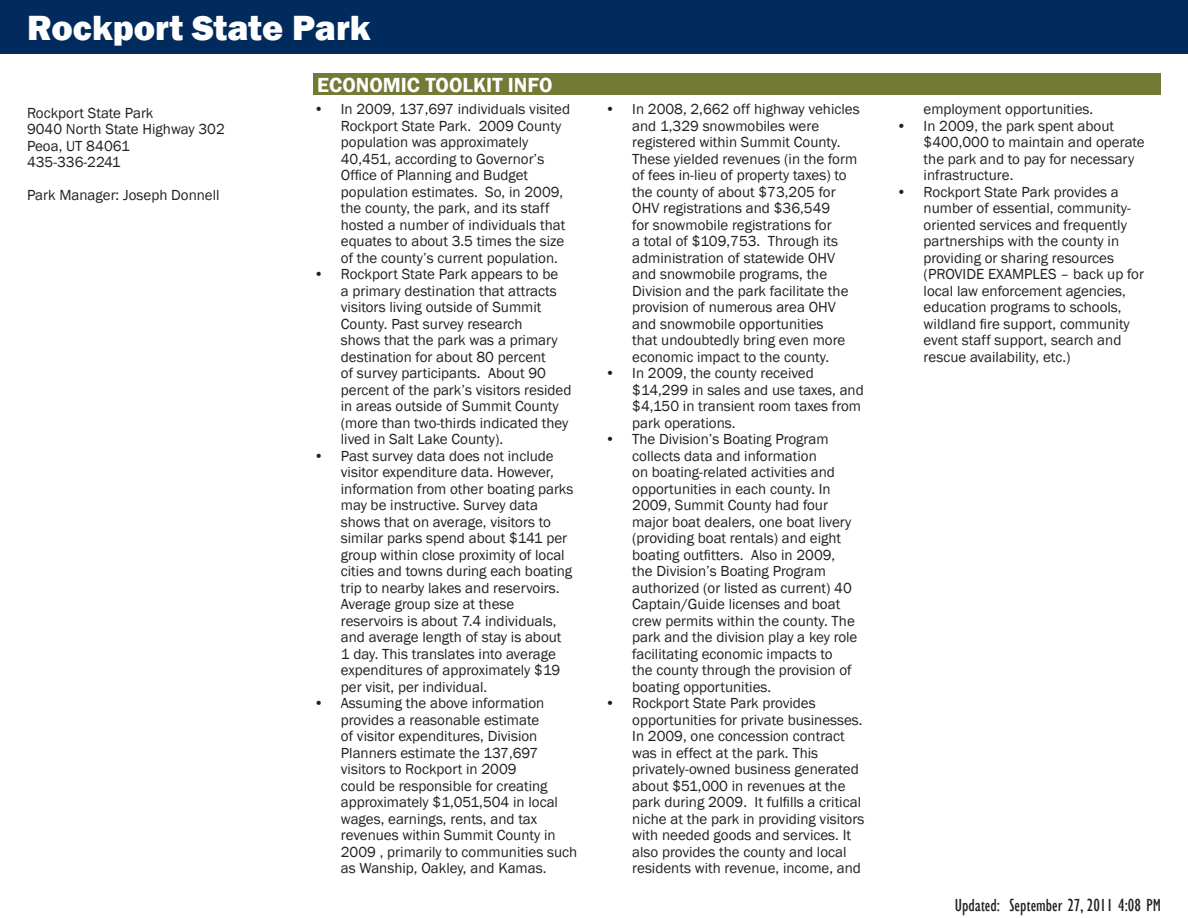
<style>
.page{position:relative;width:1188px;height:918px;background:#fff}
.page>*{position:absolute;margin:0;border:0;box-sizing:border-box;transform-origin:0 0}
.t1{font:800 36px "Franklin Gothic";color:#fff}
.t2{font:600 21px "Franklin Gothic";color:#fff}
.t3{font:condensed 18px "Gill Sans";color:#231f20}
.t4{font:15px/16.5px "Franklin Gothic";color:#231f20}
</style>
<div class="page">
<div style="left:314px;top:74px;width:847px;height:21px;background:#737a35"></div>
<div style="left:0;top:0;width:1188px;height:54px;background:#002b5c"></div>
<p class="t1" style="left:27px;top:4px;width:345px">Rockport State Park</p>
<p class="t4" style="left:27px;top:105px;width:128px">Rockport State Park</p>
<p class="t4" style="left:27px;top:121px;width:199px">9040 North State Highway 302</p>
<p class="t4" style="left:27px;top:138px;width:104px">Peoa, UT 84061</p>
<p class="t4" style="left:27px;top:154px;width:95px">435-336-2241</p>
<p class="t4" style="left:27px;top:187px;width:194px">Park Manager: Joseph Donnell</p>
<p class="t2" style="left:317px;top:72px;width:237px">ECONOMIC TOOLKIT INFO</p>
<p class="t4" style="left:341px;top:102px;width:231px;text-indent:-27px">• In 2009, 137,697 individuals visited Rockport State Park. 2009 County population was approximately 40,451, according to Governor’s Office of Planning and Budget population estimates. So, in 2009, the county, the park, and its staff hosted a number of individuals that equates to about 3.5 times the size of the county’s current population.</p>
<p class="t4" style="left:341px;top:267px;width:232px;text-indent:-27px">• Rockport State Park appears to be<br>a primary destination that attracts visitors living outside of Summit County. Past survey research<br>shows that the park was a primary destination for about 80 percent<br>of survey participants. About 90 percent of the park’s visitors resided in areas outside of Summit County (more than two-thirds indicated they lived in Salt Lake County).</p>
<p class="t4" style="left:341px;top:448px;width:234px;text-indent:-27px">• Past survey data does not include visitor expenditure data. However, information from other boating parks may be instructive. Survey data shows that on average, visitors to similar parks spend about $141 per group within close proximity of local cities and towns during each boating trip to nearby lakes and reservoirs.<br>Average group size at these reservoirs is about 7.4 individuals, and average length of stay is about 1 day. This translates into average expenditures of approximately $19 per visit, per individual.</p>
<p class="t4" style="left:341px;top:696px;width:238px;text-indent:-27px">• Assuming the above information provides a reasonable estimate<br>of visitor expenditures, Division<br>Planners estimate the 137,697 visitors to Rockport in 2009<br>could be responsible for creating approximately $1,051,504 in local wages, earnings, rents, and tax revenues within Summit County in<br>2009 , primarily to communities such as Wanship, Oakley, and Kamas.</p>
<p class="t4" style="left:632px;top:102px;width:229px;text-indent:-27px">• In 2008, 2,662 off highway vehicles and 1,329 snowmobiles were registered within Summit County.<br>These yielded revenues (in the form of fees in-lieu of property taxes) to the county of about $73,205 for<br>OHV registrations and $36,549<br>for snowmobile registrations for<br>a total of $109,753. Through its administration of statewide OHV and snowmobile programs, the<br>Division and the park facilitate the provision of numerous area OHV and snowmobile opportunities<br>that undoubtedly bring even more economic impact to the county.</p>
<p class="t4" style="left:632px;top:366px;width:233px;text-indent:-27px">• In 2009, the county received $14,299 in sales and use taxes, and $4,150 in transient room taxes from park operations.</p>
<p class="t4" style="left:632px;top:432px;width:227px;text-indent:-27px">• The Division’s Boating Program collects data and information<br>on boating-related activities and opportunities in each county. In 2009, Summit County had four major boat dealers, one boat livery (providing boat rentals) and eight boating outfitters. Also in 2009, the Division’s Boating Program authorized (or listed as current) 40<br>Captain/Guide licenses and boat crew permits within the county. The park and the division play a key role facilitating economic impacts to<br>the county through the provision of boating opportunities.</p>
<p class="t4" style="left:632px;top:696px;width:234px;text-indent:-27px">• Rockport State Park provides opportunities for private businesses.<br>In 2009, one concession contract was in effect at the park. This privately-owned business generated about $51,000 in revenues at the park during 2009. It fulfills a critical niche at the park in providing visitors with needed goods and services. It also provides the county and local residents with revenue, income, and</p>
<p class="t4" style="left:924px;top:102px;width:171px">employment opportunities.</p>
<p class="t4" style="left:924px;top:118px;width:223px;text-indent:-27px">• In 2009, the park spent about $400,000 to maintain and operate the park and to pay for necessary infrastructure.</p>
<p class="t4" style="left:924px;top:184px;width:222px;text-indent:-27px">• Rockport State Park provides a number of essential, community&shy;oriented services and frequently partnerships with the county in providing or sharing resources (PROVIDE EXAMPLES – back up for local law enforcement agencies, education programs to schools, wildland fire support, community event staff support, search and rescue availability, etc.)</p>
<p class="t3" style="left:955px;top:894px;width:47px">Updated:</p>
<p class="t3" style="left:1010px;top:894px;width:153px">September 27, 2011 4:08 PM</p>
</div>
